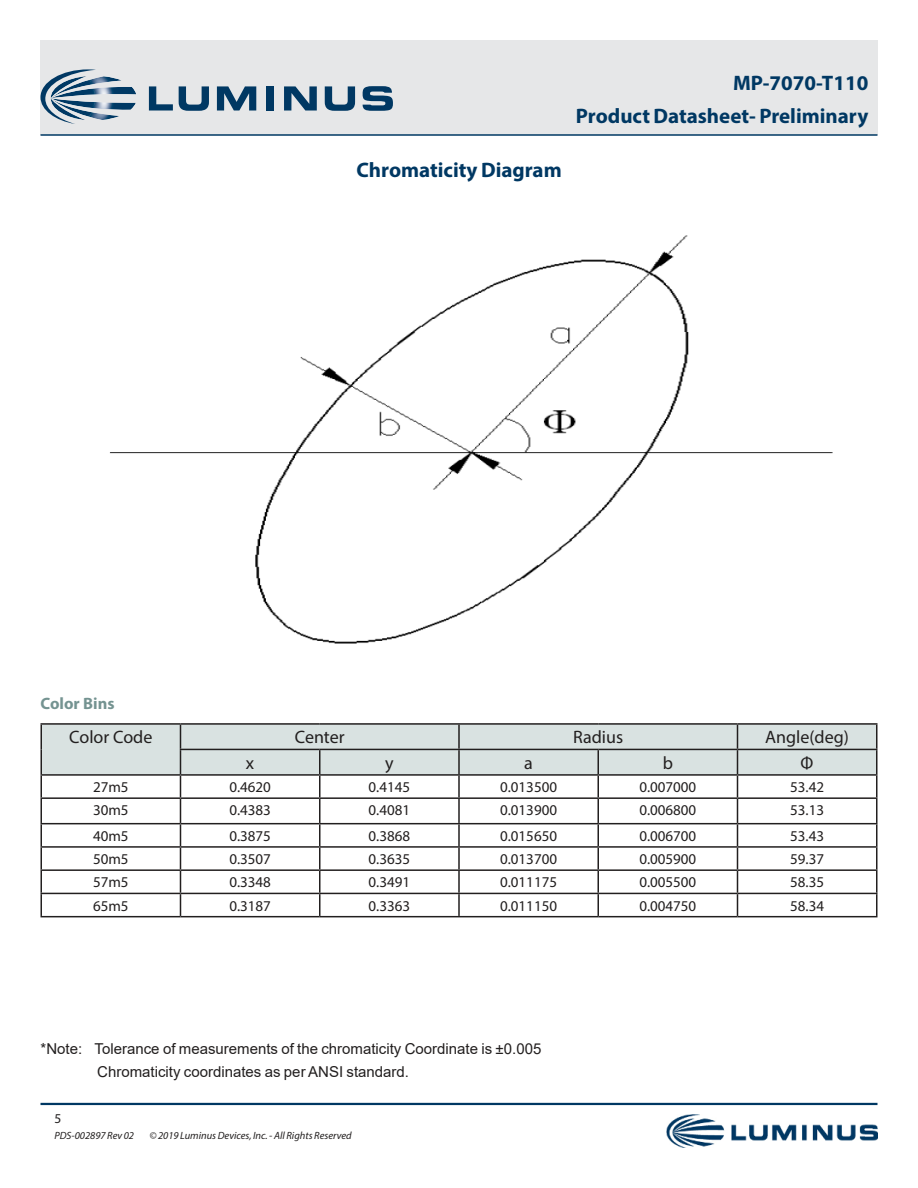
<style>
.page{position:relative;width:918px;height:1188px;background:#fff}
.page>*{position:absolute;margin:0;border:0;box-sizing:border-box;transform-origin:0 0}
.t1{font:700 21px/33px "Myriad Pro";color:#003863;text-align:right}
.t2{font:18px "Myriad Pro";color:#221f1f}
.t3{font:700 16.5px "Myriad Pro";color:#749391}
.t4{font:15px "Myriad Pro";color:#221f1f}
.t5{font:15px/22.5px "Arial";color:#221f1f}
.t6{font:15px "Myriad Pro";color:#221f1f}
.t7{font:13.5px "Myriad Pro";color:#221f1f}
.t8{font:italic 10.5px "Myriad Pro";color:#221f1f}
</style>
<div class="page">
<div style="left:41px;top:40px;width:837px;height:95px;background:#e6e7e8"></div>
<hr style="left:41px;top:1103px;width:837px;height:2px;background:#003863">
<hr style="left:41px;top:134px;width:837px;height:2px;background:#003863">
<img style="left:96px;top:102px;width:7px;height:18px">
<svg style="left:40px;top:69px;width:56px;height:55px"></svg>
<svg style="left:149px;top:86px;width:24px;height:25px"></svg>
<svg style="left:179px;top:86px;width:30px;height:25px"></svg>
<svg style="left:217px;top:86px;width:39px;height:25px"></svg>
<div style="left:266px;top:86px;width:8px;height:25px;background:#003863"></div>
<svg style="left:284px;top:86px;width:33px;height:25px"></svg>
<svg style="left:325px;top:86px;width:30px;height:25px"></svg>
<svg style="left:363px;top:86px;width:30px;height:25px"></svg>
<img style="left:667px;top:1115px;width:211px;height:33px">
<img style="left:109px;top:235px;width:724px;height:409px">
<hr style="left:876px;top:776px;width:2px;height:21px;background:#221f1f">
<hr style="left:738px;top:797px;width:140px;height:2px;background:#221f1f">
<hr style="left:876px;top:799px;width:2px;height:24px;background:#221f1f">
<hr style="left:738px;top:823px;width:140px;height:1px;background:#221f1f">
<hr style="left:876px;top:824px;width:2px;height:22px;background:#221f1f">
<hr style="left:738px;top:846px;width:140px;height:2px;background:#221f1f">
<hr style="left:876px;top:848px;width:2px;height:21px;background:#221f1f">
<hr style="left:738px;top:869px;width:140px;height:2px;background:#221f1f">
<hr style="left:876px;top:871px;width:2px;height:22px;background:#221f1f">
<hr style="left:738px;top:893px;width:140px;height:1px;background:#221f1f">
<hr style="left:876px;top:894px;width:2px;height:22px;background:#221f1f">
<hr style="left:41px;top:916px;width:139px;height:1px;background:#221f1f">
<hr style="left:180px;top:916px;width:140px;height:1px;background:#221f1f">
<hr style="left:320px;top:916px;width:139px;height:1px;background:#221f1f">
<hr style="left:459px;top:916px;width:139px;height:1px;background:#221f1f">
<hr style="left:598px;top:916px;width:139px;height:1px;background:#221f1f">
<hr style="left:738px;top:916px;width:140px;height:1px;background:#221f1f">
<hr style="left:738px;top:749px;width:140px;height:1px;background:#221f1f">
<hr style="left:876px;top:750px;width:2px;height:24px;background:#221f1f">
<hr style="left:738px;top:774px;width:140px;height:2px;background:#221f1f">
<hr style="left:41px;top:723px;width:139px;height:2px;background:#221f1f">
<hr style="left:180px;top:723px;width:140px;height:2px;background:#221f1f">
<hr style="left:320px;top:723px;width:139px;height:2px;background:#221f1f">
<hr style="left:459px;top:723px;width:139px;height:2px;background:#221f1f">
<hr style="left:598px;top:723px;width:139px;height:2px;background:#221f1f">
<hr style="left:738px;top:723px;width:140px;height:2px;background:#221f1f">
<svg style="left:41px;top:724px;width:836px;height:192px"></svg>
<hr style="left:876px;top:725px;width:2px;height:24px;background:#221f1f">
<h1 class="t1" style="left:357px;top:155px;width:207px">Chromaticity Diagram</h1>
<h1 class="t1" style="left:576px;top:68px;width:294px">MP-7070-T110<br>Product Datasheet- Preliminary</h1>
<p class="t3" style="left:40px;top:697px;width:76px">Color Bins</p>
<p class="t2" style="left:69px;top:730px;width:85px">Color Code</p>
<p class="t2" style="left:295px;top:730px;width:51px">Center</p>
<p class="t2" style="left:573px;top:730px;width:51px">Radius</p>
<p class="t2" style="left:765px;top:730px;width:85px">Angle(deg)</p>
<p class="t2" style="left:246px;top:756px;width:10px">x</p>
<p class="t2" style="left:385px;top:756px;width:10px">y</p>
<p class="t2" style="left:524px;top:756px;width:10px">a</p>
<p class="t2" style="left:663px;top:756px;width:12px">b</p>
<p class="t2" style="left:801px;top:756px;width:14px">Φ</p>
<p class="t6" style="left:93px;top:781px;width:37px">27m5</p>
<p class="t4" style="left:229px;top:778px;width:43px">0.4620</p>
<p class="t4" style="left:369px;top:778px;width:43px">0.4145</p>
<p class="t4" style="left:500px;top:778px;width:58px">0.013500</p>
<p class="t4" style="left:639px;top:778px;width:58px">0.007000</p>
<p class="t4" style="left:790px;top:778px;width:35px">53.42</p>
<p class="t6" style="left:93px;top:805px;width:37px">30m5</p>
<p class="t4" style="left:229px;top:801px;width:43px">0.4383</p>
<p class="t4" style="left:369px;top:801px;width:43px">0.4081</p>
<p class="t4" style="left:500px;top:801px;width:58px">0.013900</p>
<p class="t4" style="left:639px;top:801px;width:58px">0.006800</p>
<p class="t4" style="left:790px;top:801px;width:35px">53.13</p>
<p class="t6" style="left:93px;top:830px;width:37px">40m5</p>
<p class="t4" style="left:229px;top:827px;width:43px">0.3875</p>
<p class="t4" style="left:369px;top:827px;width:43px">0.3868</p>
<p class="t4" style="left:500px;top:827px;width:58px">0.015650</p>
<p class="t4" style="left:639px;top:827px;width:58px">0.006700</p>
<p class="t4" style="left:790px;top:827px;width:35px">53.43</p>
<p class="t6" style="left:93px;top:853px;width:37px">50m5</p>
<p class="t4" style="left:229px;top:850px;width:43px">0.3507</p>
<p class="t4" style="left:369px;top:850px;width:43px">0.3635</p>
<p class="t4" style="left:500px;top:850px;width:58px">0.013700</p>
<p class="t4" style="left:639px;top:850px;width:58px">0.005900</p>
<p class="t4" style="left:790px;top:850px;width:35px">59.37</p>
<p class="t6" style="left:93px;top:877px;width:37px">57m5</p>
<p class="t4" style="left:229px;top:873px;width:43px">0.3348</p>
<p class="t4" style="left:369px;top:873px;width:43px">0.3491</p>
<p class="t4" style="left:500px;top:873px;width:58px">0.011175</p>
<p class="t4" style="left:639px;top:873px;width:58px">0.005500</p>
<p class="t4" style="left:790px;top:873px;width:35px">58.35</p>
<p class="t6" style="left:93px;top:900px;width:37px">65m5</p>
<p class="t4" style="left:229px;top:897px;width:43px">0.3187</p>
<p class="t4" style="left:369px;top:897px;width:43px">0.3363</p>
<p class="t4" style="left:500px;top:897px;width:58px">0.011150</p>
<p class="t4" style="left:639px;top:897px;width:58px">0.004750</p>
<p class="t4" style="left:790px;top:897px;width:35px">58.34</p>
<p class="t5" style="left:97px;top:1039px;width:446px;text-indent:-57px">*Note: Tolerance of measurements of the chromaticity Coordinate is ±0.005<br>Chromaticity coordinates as per ANSI standard.</p>
<p class="t7" style="left:54px;top:1113px;width:8px">5</p>
<p class="t8" style="left:54px;top:1132px;width:81px">PDS-002897 Rev 02</p>
<p class="t8" style="left:149px;top:1132px;width:204px">© 2019 Luminus Devices, Inc. - All Rights Reserved</p>
</div>
